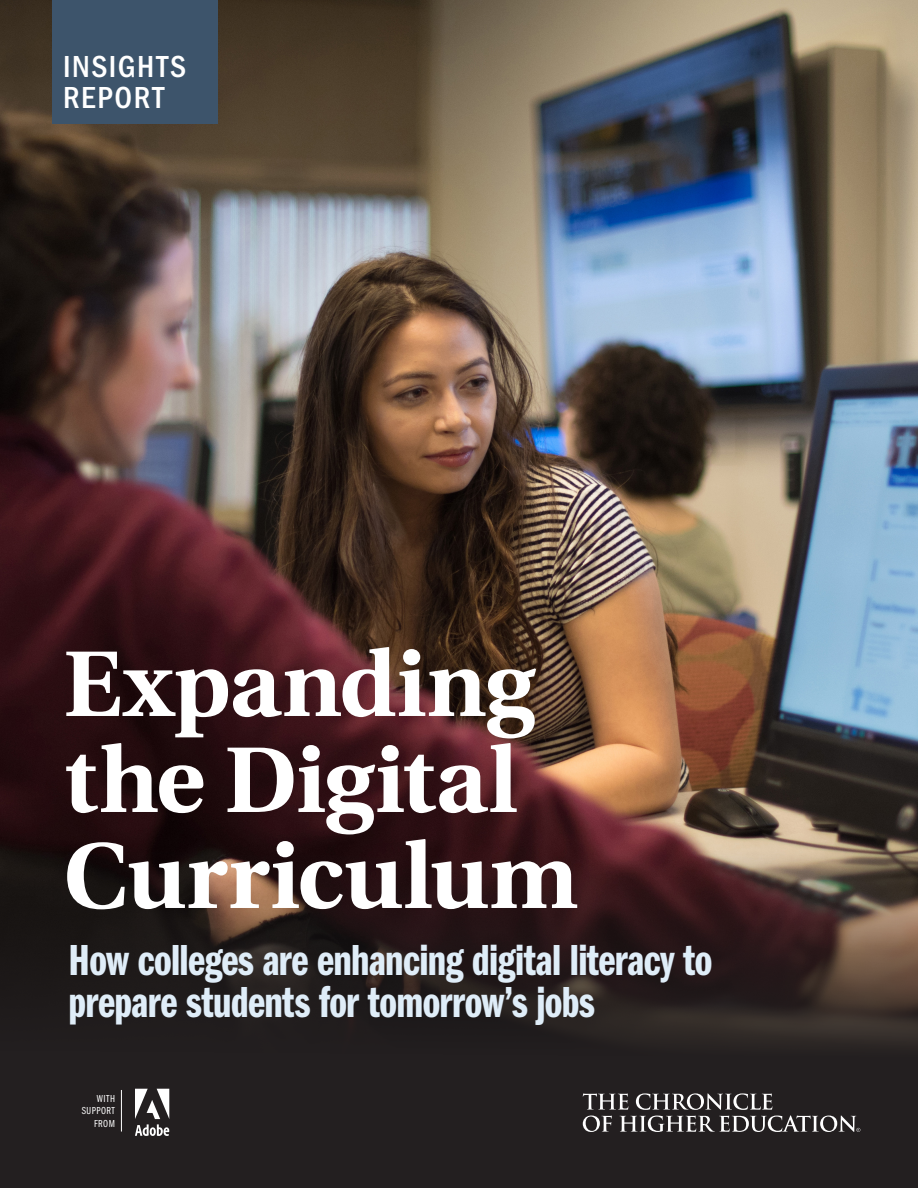
<style>
.page{position:relative;width:918px;height:1188px;background:#fff}
.page>*{position:absolute;margin:0;border:0;box-sizing:border-box;transform-origin:0 0}
.CHE_News_Hed_Semibol{font:700 93px/96px "Heuristica";letter-spacing:.005em;color:#fff}
.CHE_News_Hed_Semibol-2{font:45px/42px "ITC Franklin Gothic Std Dm Cp";letter-spacing:-.015em;color:#dfedf8}
.CHE_News_Hed_Semibol-3{font:500 condensed 31.5px/31.5px "ITC Franklin Gothic Std";letter-spacing:.05em;color:#fff}
.t1{font:10.5px "ITC Franklin Gothic Std Bk Cp";letter-spacing:.05em;color:#fff}
</style>
<div class="page">
<img style="left:0;top:0;width:918px;height:806px">
<svg style="left:0;top:806px;width:918px;height:382px;background:#2e2120"></svg>
<svg style="left:583px;top:1093px;width:277px;height:39px;background:#504c4d"></svg>
<hr style="left:121px;top:1090px;width:1px;height:42px;background:#fff">
<div style="left:52px;top:0;width:166px;height:124px;background:#3d546b"></div>
<svg style="left:135px;top:1089px;width:34px;height:47px"></svg>
<p class="CHE_News_Hed_Semibol-3" style="left:63px;top:51px;width:125px">INSIGHTS<br>REPORT</p>
<p class="CHE_News_Hed_Semibol" style="left:63px;top:632px;width:516px">Expanding the Digital<br>Curriculum</p>
<p class="CHE_News_Hed_Semibol-2" style="left:69px;top:940px;width:645px">How colleges are enhancing digital literacy to prepare students for tomorrow’s jobs</p>
<p class="t1" style="left:97px;top:1093px;width:20px">WITH</p>
<p class="t1" style="left:82px;top:1105px;width:35px">SUPPORT</p>
<p class="t1" style="left:94px;top:1118px;width:22px">FROM</p>
</div>
